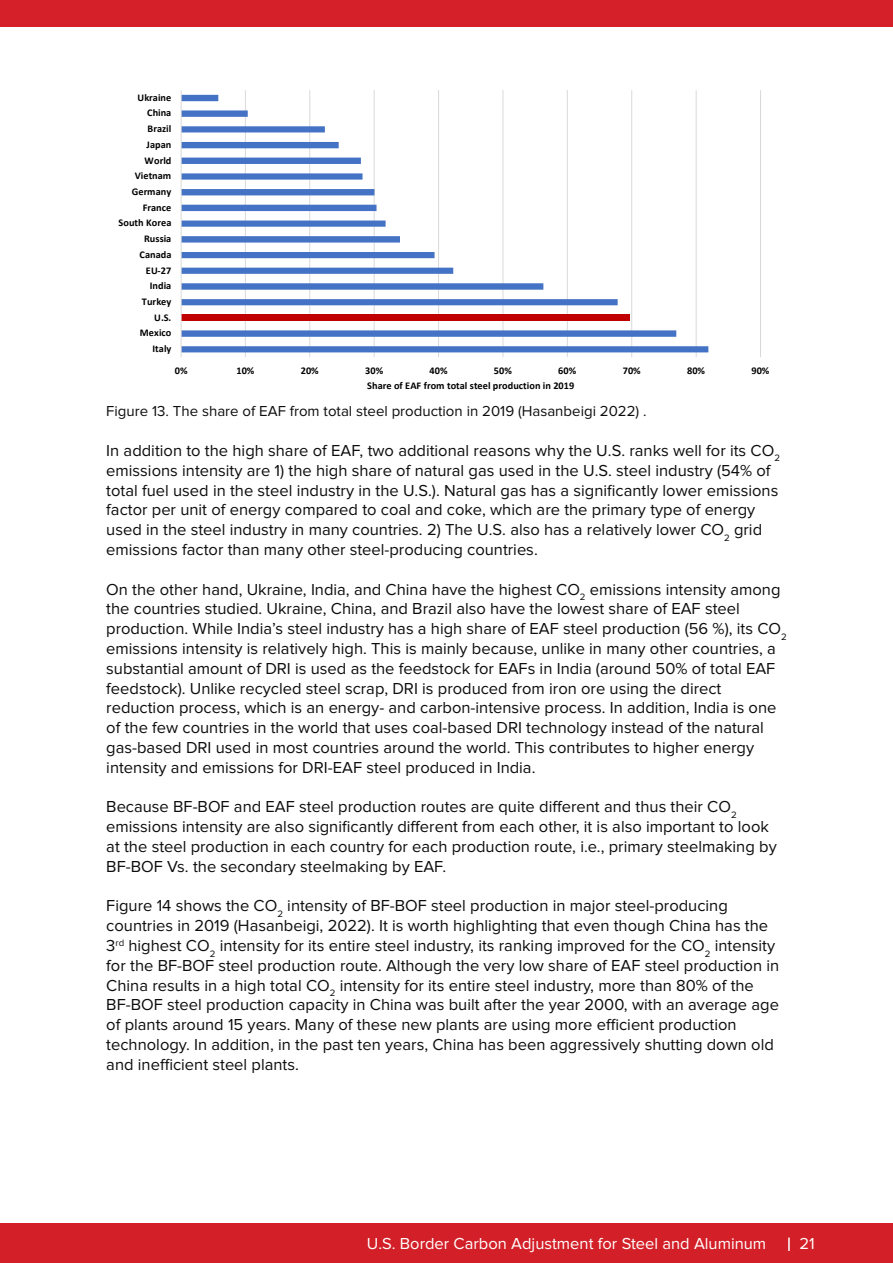
<style>
.page{position:relative;width:893px;height:1263px;background:#fff}
.page>*{position:absolute;margin:0;border:0;box-sizing:border-box;transform-origin:0 0}
.t1{font:16.5px/19.8px "Proxima Nova";color:#0d0d0d}
.t2{font:16.5px "Proxima Nova";color:#fff}
.t3{font:15px "Proxima Nova";color:#0d0d0d}
.t4{font:700 10.35px "Calibri";letter-spacing:.005em;color:#000}
</style>
<div class="page">
<div style="left:0;top:1222px;width:893px;height:41px;background:#d32028"></div>
<svg style="left:788px;top:1237px;width:2px;height:14px"></svg>
<hr style="left:245px;top:90px;width:1px;height:267px;background:#d9d9d9">
<hr style="left:309px;top:90px;width:1px;height:267px;background:#d9d9d9">
<hr style="left:374px;top:90px;width:1px;height:267px;background:#d9d9d9">
<hr style="left:438px;top:90px;width:1px;height:267px;background:#d9d9d9">
<hr style="left:503px;top:90px;width:1px;height:267px;background:#d9d9d9">
<hr style="left:567px;top:90px;width:1px;height:267px;background:#d9d9d9">
<hr style="left:631px;top:90px;width:1px;height:267px;background:#d9d9d9">
<hr style="left:696px;top:90px;width:1px;height:267px;background:#d9d9d9">
<hr style="left:760px;top:90px;width:1px;height:267px;background:#d9d9d9">
<svg style="left:182px;top:95px;width:526px;height:257px"></svg>
<hr style="left:181px;top:90px;width:1px;height:267px;background:#d9d9d9">
<div style="left:0;top:0;width:893px;height:27px;background:#d52029"></div>
<p class="t4" style="left:138px;top:90px;width:35px">Ukraine</p>
<p class="t4" style="left:147px;top:106px;width:26px">China</p>
<p class="t4" style="left:148px;top:121px;width:25px">Brazil</p>
<p class="t4" style="left:147px;top:137px;width:26px">Japan</p>
<p class="t4" style="left:145px;top:153px;width:28px">World</p>
<p class="t4" style="left:135px;top:168px;width:38px">Vietnam</p>
<p class="t4" style="left:132px;top:184px;width:41px">Germany</p>
<p class="t4" style="left:143px;top:200px;width:30px">France</p>
<p class="t4" style="left:119px;top:216px;width:54px">South Korea</p>
<p class="t4" style="left:144px;top:231px;width:29px">Russia</p>
<p class="t4" style="left:139px;top:247px;width:34px">Canada</p>
<p class="t4" style="left:146px;top:263px;width:27px">EU-27</p>
<p class="t4" style="left:150px;top:278px;width:23px">India</p>
<p class="t4" style="left:142px;top:294px;width:31px">Turkey</p>
<p class="t4" style="left:154px;top:310px;width:19px">U.S.</p>
<p class="t4" style="left:140px;top:326px;width:33px">Mexico</p>
<p class="t4" style="left:152px;top:341px;width:20px">Italy</p>
<p class="t4" style="left:175px;top:363px;width:14px">0%</p>
<p class="t4" style="left:236px;top:363px;width:19px">10%</p>
<p class="t4" style="left:301px;top:363px;width:19px">20%</p>
<p class="t4" style="left:365px;top:363px;width:19px">30%</p>
<p class="t4" style="left:430px;top:363px;width:19px">40%</p>
<p class="t4" style="left:494px;top:363px;width:19px">50%</p>
<p class="t4" style="left:558px;top:363px;width:19px">60%</p>
<p class="t4" style="left:623px;top:363px;width:19px">70%</p>
<p class="t4" style="left:687px;top:363px;width:19px">80%</p>
<p class="t4" style="left:751px;top:363px;width:19px">90%</p>
<p class="t4" style="left:367px;top:378px;width:209px">Share of EAF from total steel production in 2019</p>
<p class="t3" style="left:106px;top:404px;width:542px">Figure 13. The share of EAF from total steel production in 2019 (Hasanbeigi 2022) .</p>
<p class="t1" style="left:106px;top:441px;width:675px">In addition to the high share of EAF, two additional reasons why the U.S. ranks well for its CO<sub>2 </sub>emissions intensity are 1) the high share of natural gas used in the U.S. steel industry (54% of total fuel used in the steel industry in the U.S.). Natural gas has a significantly lower emissions factor per unit of energy compared to coal and coke, which are the primary type of energy used in the steel industry in many countries. 2) The U.S. also has a relatively lower CO<sub>2</sub> grid emissions factor than many other steel-producing countries.</p>
<p class="t1" style="left:106px;top:580px;width:676px">On the other hand, Ukraine, India, and China have the highest CO<sub>2</sub> emissions intensity among the countries studied. Ukraine, China, and Brazil also have the lowest share of EAF steel</p>
<p class="t1" style="left:106px;top:619px;width:682px">production. While India’s steel industry has a high share of EAF steel production (56 %), its CO<sub>2 </sub>emissions intensity is relatively high. This is mainly because, unlike in many other countries, a substantial amount of DRI is used as the feedstock for EAFs in India (around 50% of total EAF feedstock). Unlike recycled steel scrap, DRI is produced from iron ore using the direct</p>
<p class="t1" style="left:106px;top:699px;width:672px">reduction process, which is an energy- and carbon-intensive process. In addition, India is one of the few countries in the world that uses coal-based DRI technology instead of the natural gas-based DRI used in most countries around the world. This contributes to higher energy intensity and emissions for DRI-EAF steel produced in India.</p>
<p class="t1" style="left:106px;top:798px;width:632px">Because BF-BOF and EAF steel production routes are quite different and thus their CO<sub>2</sub></p>
<p class="t1" style="left:106px;top:817px;width:672px">emissions intensity are also significantly different from each other, it is also important to look at the steel production in each country for each production route, i.e., primary steelmaking by<br>BF-BOF Vs. the secondary steelmaking by EAF.</p>
<p class="t1" style="left:106px;top:897px;width:623px">Figure 14 shows the CO<sub>2</sub> intensity of BF-BOF steel production in major steel-producing</p>
<p class="t1" style="left:106px;top:916px;width:674px">countries in 2019 (Hasanbeigi, 2022). It is worth highlighting that even though China has the 3<sup>rd</sup> highest CO<sub>2</sub> intensity for its entire steel industry, its ranking improved for the CO<sub>2</sub> intensity for the BF-BOF steel production route. Although the very low share of EAF steel production in China results in a high total CO<sub>2</sub> intensity for its entire steel industry, more than 80% of the</p>
<p class="t1" style="left:106px;top:996px;width:674px">BF-BOF steel production capacity in China was built after the year 2000, with an average age of plants around 15 years. Many of these new plants are using more efficient production</p>
<p class="t1" style="left:106px;top:1035px;width:669px">technology. In addition, in the past ten years, China has been aggressively shutting down old and inefficient steel plants.</p>
<p class="t2" style="left:367px;top:1236px;width:401px">U.S. Border Carbon Adjustment for Steel and Aluminum</p>
<p class="t2" style="left:799px;top:1236px;width:17px">21</p>
</div>
